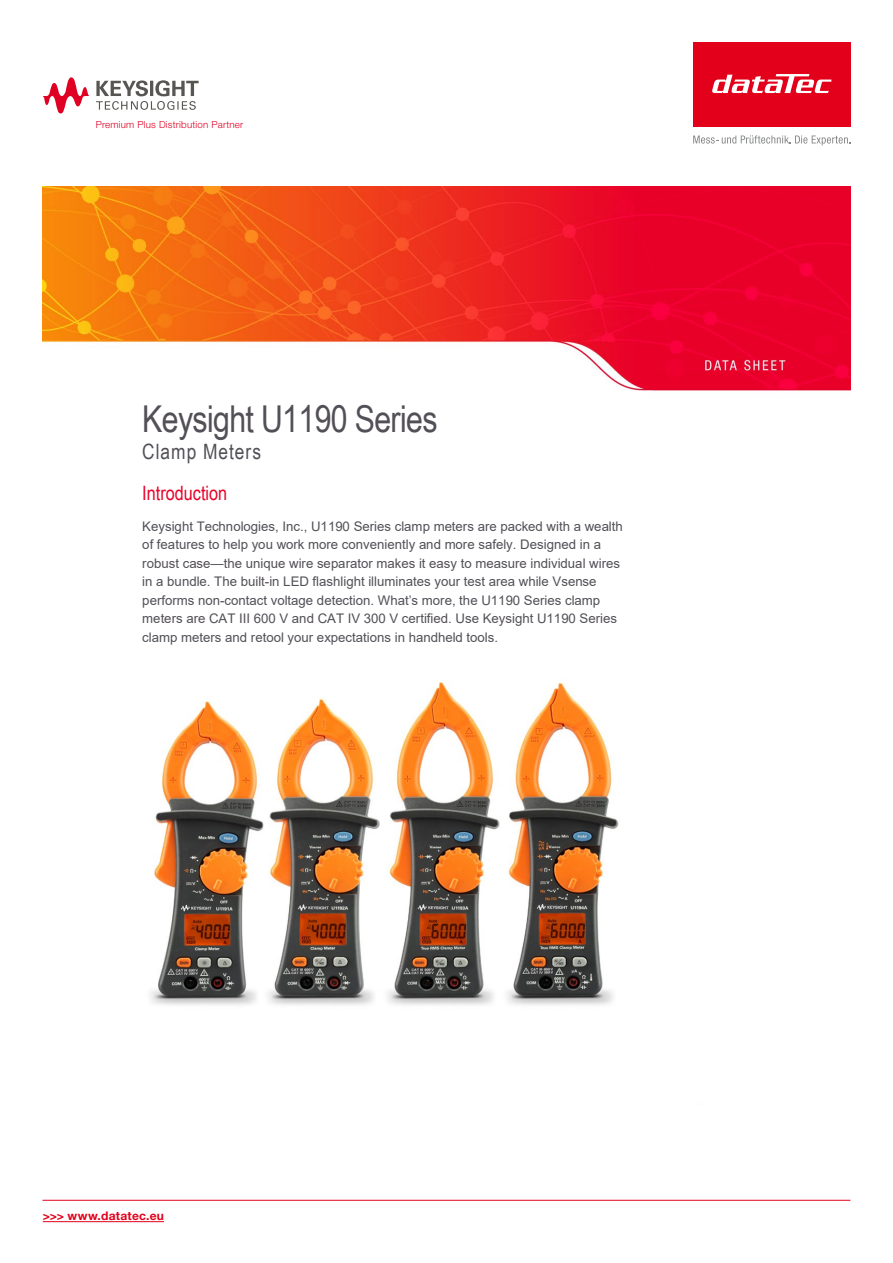
<style>
.page{position:relative;width:893px;height:1263px;background:#fff}
.page>*{position:absolute;margin:0;border:0;box-sizing:border-box;transform-origin:0 0}
.t1{font:37.05px "Arial Narrow";letter-spacing:-.02em;color:#524f56}
.t2{font:21.15px "Arial Narrow";letter-spacing:.045em;color:#524f56}
.t3{font:19.8px "Arial Narrow";color:#e90029}
.t4{font:13.2px/18.5px "Arial";color:#524f56}
.t5{font:700 12px "Helvetica Neue LT Pro";letter-spacing:.02em;color:#e2001a}
.t6{font:300 9.75px "Helvetica Neue LT Std";letter-spacing:.02em;color:#df0023}
</style>
<div class="page">
<div style="left:693px;top:43px;width:157px;height:84px;background:#e2001a"></div>
<svg style="left:693px;top:135px;width:157px;height:10px"></svg>
<svg style="left:712px;top:74px;width:119px;height:19px"></svg>
<hr style="left:43px;top:1221px;width:121px;height:1px;background:#e2001a">
<hr style="left:43px;top:1200px;width:807px;height:1px;background:#e2001a">
<svg style="left:96px;top:80px;width:103px;height:30px"></svg>
<svg style="left:43px;top:77px;width:47px;height:36px"></svg>
<img style="left:43px;top:186px;width:807px;height:205px">
<img style="left:150px;top:681px;width:469px;height:324px">
<p class="t6" style="left:96px;top:118px;width:149px">Premium Plus Distribution Partner</p>
<h1 class="t1" style="left:142px;top:392px;width:297px">Keysight U1190 Series</h1>
<h2 class="t2" style="left:142px;top:436px;width:120px">Clamp Meters</h2>
<h3 class="t3" style="left:142px;top:479px;width:86px">Introduction</h3>
<p class="t4" style="left:142px;top:517px;width:482px">Keysight Technologies, Inc., U1190 Series clamp meters are packed with a wealth of features to help you work more conveniently and more safely. Designed in a robust case—the unique wire separator makes it easy to measure individual wires in a bundle. The built-in LED flashlight illuminates your test area while Vsense performs non-contact voltage detection. What’s more, the U1190 Series clamp meters are CAT III 600 V and CAT IV 300 V certified. Use Keysight U1190 Series clamp meters and retool your expectations in handheld tools.</p>
<p class="t5" style="left:43px;top:1209px;width:123px">&gt;&gt;&gt; www.datatec.eu</p>
</div>
